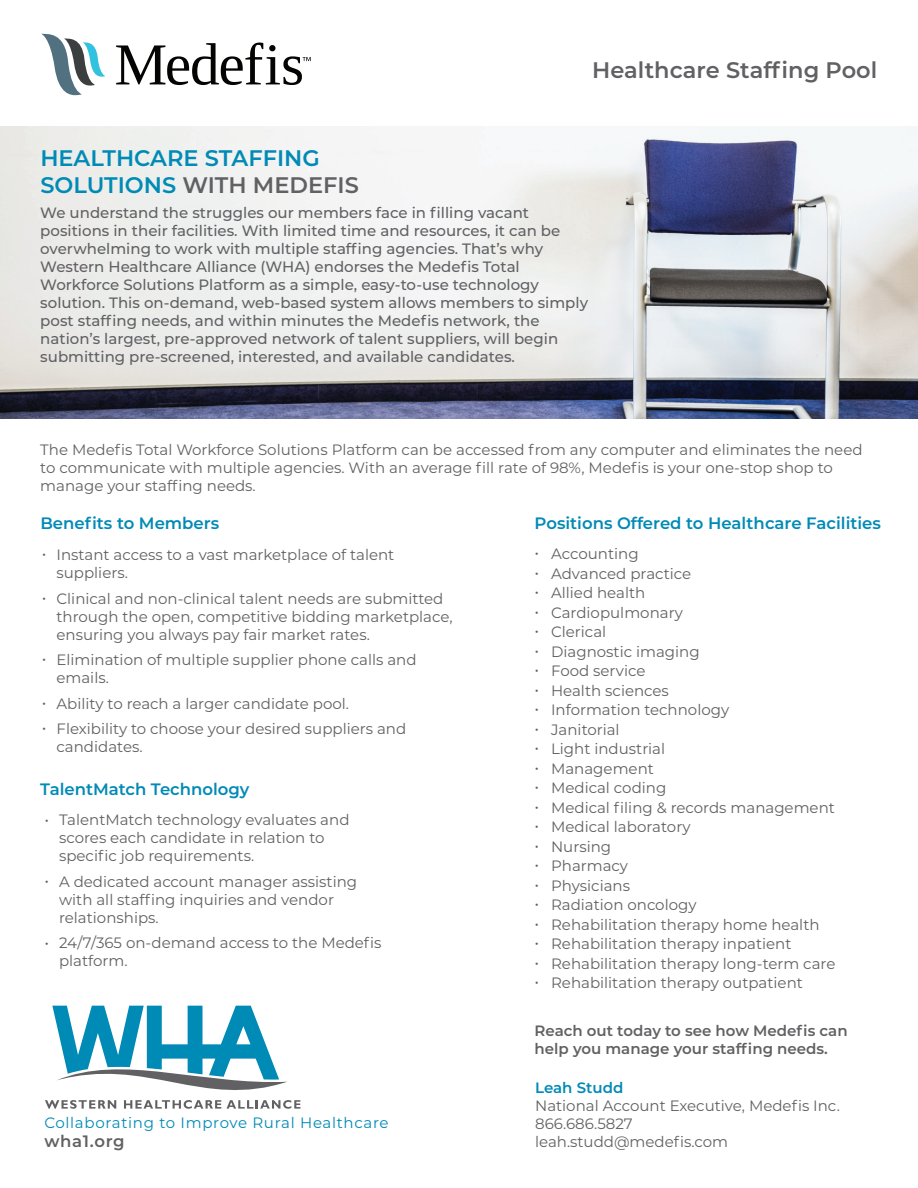
<style>
.page{position:relative;width:918px;height:1188px;background:#fff}
.page>*{position:absolute;margin:0;border:0;box-sizing:border-box;transform-origin:0 0}
.t1{font:600 22.5px/27px "Montserrat";color:#008ab6}
.t2{font:600 22.5px "Montserrat";color:#616164}
.t3{font:600 16.5px "Montserrat";color:#008ab6}
.t4{font:600 16.5px "Montserrat";letter-spacing:.045em;color:#616164}
.t5{font:15px/18px "Montserrat";color:#616164}
.t6{font:500 15px/18px "Montserrat";color:#616164}
.t7{font:600 15px/18px "Montserrat";color:#616164}
.t8{font:15px "Montserrat";letter-spacing:.045em;color:#008ab6}
.t9{font:600 15px "Montserrat";color:#008ab6}
.s1{color:#616164}
</style>
<div class="page">
<img style="left:0;top:127px;width:918px;height:292px">
<svg style="left:41px;top:34px;width:65px;height:61px"></svg>
<svg style="left:116px;top:43px;width:195px;height:42px"></svg>
<svg style="left:45px;top:1006px;width:256px;height:103px"></svg>
<h1 class="t2" style="left:592px;top:54px;width:287px">Healthcare Staffing Pool</h1>
<h1 class="t1" style="left:40px;top:144px;width:320px">HEALTHCARE STAFFING<br>SOLUTIONS <span class="s1">WITH MEDEFIS</span></h1>
<p class="t6" style="left:40px;top:203px;width:549px">We understand the struggles our members face in filling vacant positions in their facilities. With limited time and resources, it can be overwhelming to work with multiple staffing agencies. That’s why Western Healthcare Alliance (WHA) endorses the Medefis Total Workforce Solutions Platform as a simple, easy-to-use technology solution. This on-demand, web-based system allows members to simply post staffing needs, and within minutes the Medefis network, the nation’s largest, pre-approved network of talent suppliers, will begin submitting pre-screened, interested, and available candidates.</p>
<p class="t5" style="left:40px;top:440px;width:824px">The Medefis Total Workforce Solutions Platform can be accessed from any computer and eliminates the need to communicate with multiple agencies. With an average fill rate of 98%, Medefis is your one-stop shop to manage your staffing needs.</p>
<p class="t3" style="left:40px;top:512px;width:180px">Benefits to Members</p>
<p class="t5" style="left:42px;top:545px;width:6px">•</p>
<p class="t5" style="left:42px;top:589px;width:6px">•</p>
<p class="t5" style="left:42px;top:650px;width:6px">•</p>
<p class="t5" style="left:42px;top:690px;width:6px;line-height:25.5px">• •</p>
<p class="t5" style="left:57px;top:545px;width:339px">Instant access to a vast marketplace of talent suppliers.</p>
<p class="t5" style="left:57px;top:589px;width:398px">Clinical and non-clinical talent needs are submitted through the open, competitive bidding marketplace, ensuring you always pay fair market rates.</p>
<p class="t5" style="left:57px;top:650px;width:362px">Elimination of multiple supplier phone calls and emails.</p>
<p class="t5" style="left:57px;top:690px;width:351px;line-height:25.5px">Ability to reach a larger candidate pool.<br>Flexibility to choose your desired suppliers and</p>
<p class="t5" style="left:57px;top:737px;width:88px">candidates.</p>
<p class="t3" style="left:40px;top:777px;width:211px">TalentMatch Technology</p>
<p class="t5" style="left:44px;top:811px;width:6px">•</p>
<p class="t5" style="left:44px;top:872px;width:6px">•</p>
<p class="t5" style="left:44px;top:934px;width:6px">•</p>
<p class="t5" style="left:59px;top:811px;width:292px">TalentMatch technology evaluates and scores each candidate in relation to specific job requirements.</p>
<p class="t5" style="left:59px;top:872px;width:300px">A dedicated account manager assisting with all staffing inquiries and vendor relationships.</p>
<p class="t5" style="left:59px;top:934px;width:324px">24/7/365 on-demand access to the Medefis platform.</p>
<p class="t8" style="left:44px;top:1112px;width:346px">Collaborating to Improve Rural Healthcare</p>
<p class="t4" style="left:44px;top:1130px;width:82px">wha1.org</p>
<p class="t3" style="left:535px;top:511px;width:348px">Positions Offered to Healthcare Facilities</p>
<p class="t5" style="left:535px;top:544px;width:106px">• Accounting</p>
<p class="t5" style="left:535px;top:564px;width:158px">• Advanced practice</p>
<p class="t5" style="left:535px;top:583px;width:112px">• Allied health</p>
<p class="t5" style="left:535px;top:603px;width:150px">• Cardiopulmonary</p>
<p class="t5" style="left:535px;top:622px;width:73px">• Clerical</p>
<p class="t5" style="left:535px;top:642px;width:167px">• Diagnostic imaging</p>
<p class="t5" style="left:535px;top:661px;width:112px">• Food service</p>
<p class="t5" style="left:535px;top:681px;width:136px">• Health sciences</p>
<p class="t5" style="left:535px;top:700px;width:196px">• Information technology</p>
<p class="t5" style="left:535px;top:720px;width:87px">• Janitorial</p>
<p class="t5" style="left:535px;top:739px;width:132px">• Light industrial</p>
<p class="t5" style="left:535px;top:759px;width:121px">• Management</p>
<p class="t5" style="left:535px;top:778px;width:133px">• Medical coding</p>
<p class="t5" style="left:535px;top:798px;width:302px">• Medical filing &amp; records management</p>
<p class="t5" style="left:535px;top:817px;width:158px">• Medical laboratory</p>
<p class="t5" style="left:535px;top:837px;width:78px">• Nursing</p>
<p class="t5" style="left:535px;top:856px;width:95px">• Pharmacy</p>
<p class="t5" style="left:535px;top:876px;width:97px">• Physicians</p>
<p class="t5" style="left:535px;top:895px;width:163px">• Radiation oncology</p>
<p class="t5" style="left:535px;top:915px;width:287px">• Rehabilitation therapy home health</p>
<p class="t5" style="left:535px;top:934px;width:258px">• Rehabilitation therapy inpatient</p>
<p class="t5" style="left:535px;top:954px;width:302px">• Rehabilitation therapy long-term care</p>
<p class="t5" style="left:535px;top:973px;width:270px">• Rehabilitation therapy outpatient</p>
<p class="t7" style="left:535px;top:1021px;width:315px">Reach out today to see how Medefis can help you manage your staffing needs.</p>
<p class="t9" style="left:535px;top:1077px;width:90px">Leah Studd</p>
<p class="t5" style="left:535px;top:1096px;width:306px">National Account Executive, Medefis Inc.<br>866.686.5827<br>leah.studd@medefis.com</p>
</div>
